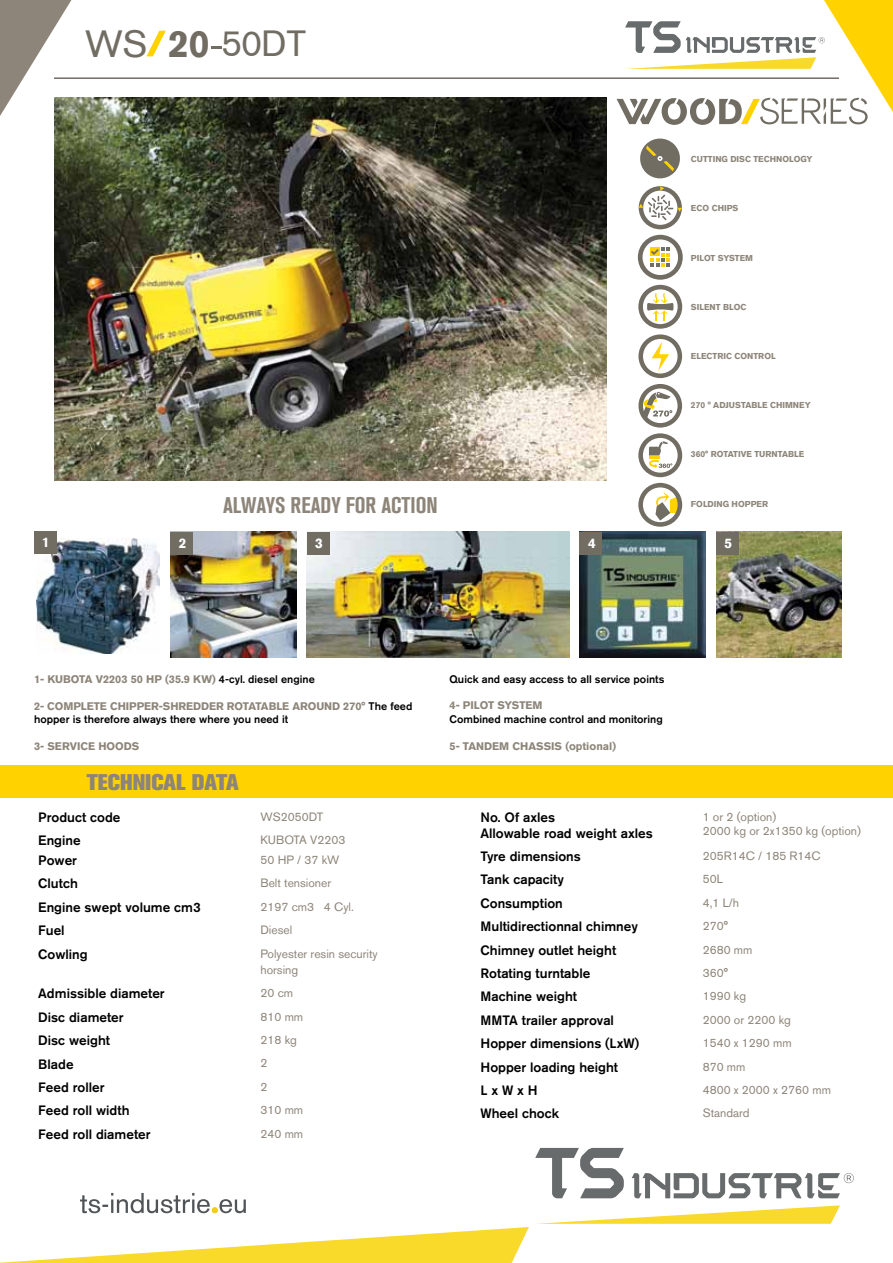
<style>
.page{position:relative;width:893px;height:1263px;background:#fff}
.page>*{position:absolute;margin:0;border:0;box-sizing:border-box;transform-origin:0 0}
.t1{font:35.55px "Akzidenz Grotesk CE";color:#716d63}
.t2{font:700 condensed 22.5px "Akzidenz Grotesk BQ";color:#8d8579}
.t3{font:800 22.5px "Akzidenz Grotesk BQ";color:#8d8579}
.t4{font:500 13.5px/16.2px "Akzidenz Grotesk BQ";color:#000}
.t5{font:900 13.5px "Akzidenz Grotesk CE";color:#fff}
.t6{font:12px/16.5px "Akzidenz Grotesk BQ";color:#8d8579}
.t7{font:500 10.95px/13.5px "Akzidenz Grotesk BQ";color:#000}
.t8{font:700 10.95px "Akzidenz Grotesk BQ";color:#8d8579}
.t9{font:700 8.55px "Akzidenz Grotesk BQ";color:#8d8579}
.s1{font-size:37.05px}
.s2{font-weight:900;font-size:37.05px}
.s3{font-weight:500;color:#000}
.s4{font-weight:700;color:#8d8579}
</style>
<div class="page">
<hr style="left:54px;top:77px;width:785px;height:2px;background:#716d63">
<div style="left:0;top:765px;width:893px;height:33px;background:#ffd200"></div>
<svg style="left:0;top:0;width:71px;height:116px"></svg>
<svg style="left:536px;top:1205px;width:304px;height:19px"></svg>
<svg style="left:535px;top:1148px;width:89px;height:50px"></svg>
<svg style="left:632px;top:1173px;width:222px;height:25px"></svg>
<svg style="left:0;top:1227px;width:529px;height:36px"></svg>
<svg style="left:80px;top:1193px;width:166px;height:20px"></svg>
<svg style="left:617px;top:0;width:276px;height:125px"></svg>
<svg style="left:146px;top:31px;width:20px;height:25px"></svg>
<svg style="left:212px;top:47px;width:10px;height:2px"></svg>
<svg style="left:640px;top:138px;width:40px;height:41px"></svg>
<svg style="left:639px;top:186px;width:43px;height:43px"></svg>
<svg style="left:638px;top:384px;width:44px;height:93px"></svg>
<svg style="left:638px;top:483px;width:44px;height:44px"></svg>
<svg style="left:638px;top:235px;width:45px;height:143px"></svg>
<img style="left:170px;top:531px;width:127px;height:127px">
<img style="left:37px;top:539px;width:123px;height:115px">
<img style="left:307px;top:532px;width:262px;height:126px">
<img style="left:580px;top:532px;width:125px;height:126px">
<img style="left:716px;top:532px;width:126px;height:126px">
<div style="left:34px;top:532px;width:23px;height:22px;background:#716d62"></div>
<div style="left:170px;top:532px;width:23px;height:22px;background:#716d62"></div>
<div style="left:307px;top:532px;width:22px;height:22px;background:#716d62"></div>
<div style="left:580px;top:532px;width:22px;height:22px;background:#716d62"></div>
<div style="left:716px;top:532px;width:23px;height:22px;background:#716d62"></div>
<img style="left:54px;top:98px;width:553px;height:382px">
<h1 class="t1" style="left:85px;top:21px;width:222px"><span class="s1">WS</span> <span class="s2">20</span> 50DT</h1>
<h2 class="t2" style="left:223px;top:493px;width:216px">ALWAYS READY FOR ACTION</h2>
<p class="t9" style="left:691px;top:154px;width:123px">Cutting Disc TECHNOLOGY</p>
<p class="t9" style="left:691px;top:203px;width:49px">ECO CHIPS</p>
<p class="t9" style="left:691px;top:253px;width:64px">PILOT SYSTEM</p>
<p class="t9" style="left:691px;top:302px;width:57px">SI LENT BLOC</p>
<p class="t9" style="left:691px;top:351px;width:86px">ELECTRIC CONTROL</p>
<p class="t9" style="left:691px;top:400px;width:45px">270 ° ADJUST</p>
<p class="t9" style="left:745px;top:400px;width:67px">ABLE CHIMNEY</p>
<p class="t9" style="left:691px;top:449px;width:115px">360° ROTATIVE TU RNTABLE</p>
<p class="t9" style="left:691px;top:499px;width:29px">FOLDING</p>
<p class="t9" style="left:732px;top:499px;width:38px">HOPPER</p>
<p class="t5" style="left:42px;top:534px;width:9px">1</p>
<p class="t5" style="left:179px;top:534px;width:9px">2</p>
<p class="t5" style="left:315px;top:534px;width:9px">3</p>
<p class="t5" style="left:588px;top:534px;width:9px">4</p>
<p class="t5" style="left:724px;top:534px;width:9px">5</p>
<p class="t8" style="left:34px;top:673px;width:282px">1- KUBOTA V2203 50 HP (35.9 KW) <span class="s3">4-cyl. diesel engine</span></p>
<p class="t7" style="left:34px;top:699px;width:380px"><span class="s4">2- COMPLETE CHIPPER-SHREDDER ROTATABLE AROUN D 270°</span> The feed hopper is therefore always there where you need it</p>
<p class="t8" style="left:34px;top:740px;width:106px">3- SERVICE HOODS</p>
<h2 class="t3" style="left:87px;top:769px;width:154px">TECHNICAL DATA</h2>
<p class="t4" style="left:38px;top:809px;width:84px">Product code</p>
<p class="t6" style="left:260px;top:808px;width:64px">WS2050DT</p>
<p class="t4" style="left:38px;top:832px;width:44px">Engine</p>
<p class="t6" style="left:260px;top:832px;width:86px">KUBOTA V2203</p>
<p class="t4" style="left:38px;top:852px;width:40px">Power</p>
<p class="t6" style="left:260px;top:851px;width:80px">50 HP / 37 kW</p>
<p class="t4" style="left:38px;top:875px;width:41px">Clutch</p>
<p class="t6" style="left:260px;top:875px;width:72px">Belt tensioner</p>
<p class="t4" style="left:38px;top:899px;width:164px">Engine swept volume cm3</p>
<p class="t6" style="left:260px;top:898px;width:95px">2197 cm3 4 Cyl.</p>
<p class="t4" style="left:38px;top:922px;width:28px">Fuel</p>
<p class="t6" style="left:260px;top:922px;width:33px">Diesel</p>
<p class="t4" style="left:38px;top:945px;width:51px">Cowling</p>
<p class="t6" style="left:260px;top:945px;width:119px">Polyester resin security horsing</p>
<p class="t4" style="left:38px;top:985px;width:128px">Admissible diameter</p>
<p class="t6" style="left:260px;top:985px;width:34px">20 cm</p>
<p class="t4" style="left:38px;top:1009px;width:87px">Disc diameter</p>
<p class="t6" style="left:260px;top:1008px;width:44px">810 mm</p>
<p class="t4" style="left:38px;top:1032px;width:73px">Disc weight</p>
<p class="t6" style="left:260px;top:1031px;width:38px">218 kg</p>
<p class="t4" style="left:38px;top:1055px;width:37px">Blade</p>
<p class="t6" style="left:260px;top:1055px;width:8px">2</p>
<p class="t4" style="left:38px;top:1079px;width:68px">Feed roller</p>
<p class="t6" style="left:260px;top:1078px;width:8px">2</p>
<p class="t4" style="left:38px;top:1102px;width:93px">Feed roll width</p>
<p class="t6" style="left:260px;top:1102px;width:44px">310 mm</p>
<p class="t4" style="left:38px;top:1125px;width:114px">Feed roll diameter</p>
<p class="t6" style="left:260px;top:1125px;width:44px">240 mm</p>
<p class="t7" style="left:449px;top:672px;width:216px">Quick and easy access to all service points</p>
<p class="t8" style="left:449px;top:699px;width:95px">4- PILOT SYSTEM</p>
<p class="t7" style="left:449px;top:712px;width:215px">Combined machine control and monitoring</p>
<p class="t8" style="left:449px;top:739px;width:94px">5- TANDEM CHASSIS</p>
<p class="t8" style="left:565px;top:739px;width:52px">(optional)</p>
<p class="t4" style="left:480px;top:809px;width:174px">No. Of axles<br>Allowable road weight axles</p>
<p class="t6" style="left:703px;top:809px;width:160px;line-height:14.4px">1 or 2 (option)<br>2000 kg or 2x1350 kg (option)</p>
<p class="t4" style="left:480px;top:848px;width:102px">Tyre dimensions</p>
<p class="t6" style="left:703px;top:847px;width:120px">205R14C / 185 R14C</p>
<p class="t4" style="left:480px;top:871px;width:85px">Tank capacity</p>
<p class="t6" style="left:703px;top:871px;width:22px">50L</p>
<p class="t4" style="left:480px;top:895px;width:84px">Consumption</p>
<p class="t6" style="left:703px;top:894px;width:38px">4,1 L/h</p>
<p class="t4" style="left:480px;top:918px;width:159px">Multidirectionnal chimney</p>
<p class="t6" style="left:703px;top:918px;width:27px">270°</p>
<p class="t4" style="left:480px;top:941px;width:137px">Chimney outlet height</p>
<p class="t6" style="left:703px;top:941px;width:51px">2680 mm</p>
<p class="t4" style="left:480px;top:965px;width:111px">Rotating turntable</p>
<p class="t6" style="left:703px;top:964px;width:27px">360°</p>
<p class="t4" style="left:480px;top:988px;width:98px">Machine weight</p>
<p class="t6" style="left:703px;top:988px;width:45px">1990 kg</p>
<p class="t4" style="left:480px;top:1012px;width:135px">MMTA trailer approval</p>
<p class="t6" style="left:703px;top:1011px;width:90px">2000 or 2200 kg</p>
<p class="t4" style="left:480px;top:1035px;width:160px">Hopper dimensions (LxW)</p>
<p class="t6" style="left:703px;top:1035px;width:90px">1540 x 1290 mm</p>
<p class="t4" style="left:480px;top:1058px;width:139px">Hopper loading height</p>
<p class="t6" style="left:703px;top:1058px;width:44px">870 mm</p>
<p class="t4" style="left:480px;top:1082px;width:59px">L x W x H</p>
<p class="t6" style="left:703px;top:1081px;width:130px">4800 x 2000 x 2760 mm</p>
<p class="t4" style="left:480px;top:1105px;width:80px">Wheel chock</p>
<p class="t6" style="left:703px;top:1105px;width:49px">Standard</p>
</div>
